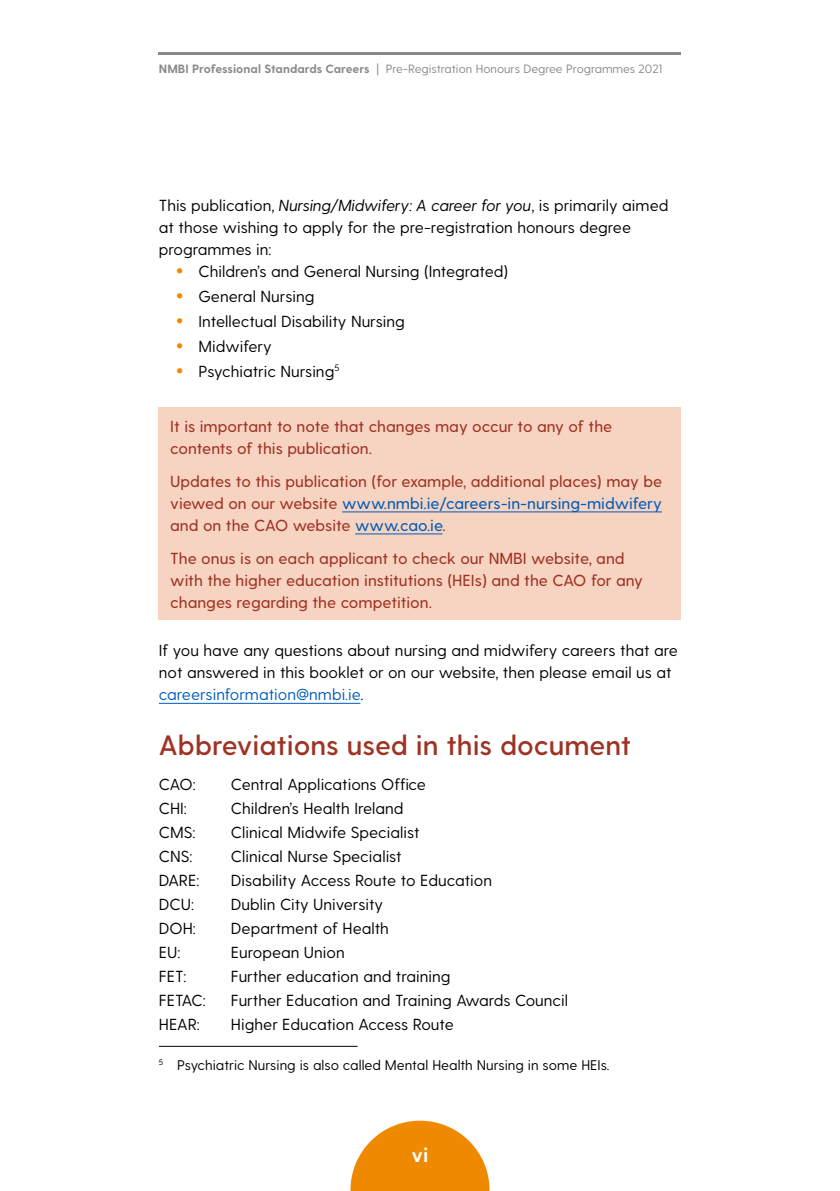
<style>
.page{position:relative;width:840px;height:1191px;background:#fff}
.page>*{position:absolute;margin:0;border:0;box-sizing:border-box;transform-origin:0 0}
.t1{font:600 28px "Greycliff CF";color:#9f3323}
.t2{font:700 20px "Greycliff CF";color:#fff}
.BODY_TEXT{font:16px/22px "Greycliff CF";color:#000}
.NOTE_BOX_TEXT{font:500 16px/22px "Greycliff CF";color:#9f3323}
.BODY_TEXT_space{font:16px/22px "Greycliff CF";color:#000}
.FOOTNOTE_TEXT{font:14px "Greycliff CF";color:#000}
.t3{font:12px "Greycliff CF";color:#8a878b}
.s1{font-weight:700}
.s2{font-style:italic}
.s3{color:#005cb9}
</style>
<div class="page">
<hr style="left:159px;top:53px;width:521px;height:2px;background:#8a878b">
<svg style="left:350px;top:1120px;width:139px;height:71px"></svg>
<hr style="left:159px;top:703px;width:201px;height:1px;background:#005cb9">
<div style="left:159px;top:407px;width:521px;height:212px;background:#f7d3c2"></div>
<hr style="left:342px;top:511px;width:319px;height:1px;background:#005cb9">
<hr style="left:355px;top:533px;width:87px;height:1px;background:#005cb9">
<hr style="left:159px;top:1045px;width:198px;height:1px;background:#000">
<p class="t3" style="left:159px;top:62px;width:504px"><span class="s1">NMBI Professional Standards Careers</span> | Pre-Registration Honours Degree Programmes 2021</p>
<p class="BODY_TEXT" style="left:159px;top:195px;width:510px">This publication, <span class="s2">Nursing/Midwifery: A career for you</span>, is primarily aimed at those wishing to apply for the pre-registration honours degree programmes in:</p>
<p class="BODY_TEXT_space" style="left:176px;top:261px;width:333px"><sup>.</sup> Children’s and General Nursing (Integrated)</p>
<p class="BODY_TEXT_space" style="left:176px;top:286px;width:140px"><sup>.</sup> General Nursing</p>
<p class="BODY_TEXT_space" style="left:176px;top:311px;width:230px"><sup>.</sup> Intellectual Disability Nursing</p>
<p class="BODY_TEXT_space" style="left:176px;top:335px;width:97px"><sup>.</sup> Midwifery</p>
<p class="BODY_TEXT_space" style="left:176px;top:360px;width:165px"><sup>.</sup> Psychiatric Nursing<sup>5</sup></p>
<p class="NOTE_BOX_TEXT" style="left:170px;top:415px;width:443px">It is important to note that changes may occur to any of the contents of this publication.</p>
<p class="NOTE_BOX_TEXT" style="left:170px;top:471px;width:493px;text-align:justify">Updates to this publication (for example, additional places) may be viewed on our website <span class="s3">www.nmbi.ie/careers-in-nursing-midwifery </span>and on the CAO website <span class="s3">www.cao.ie</span>.</p>
<p class="NOTE_BOX_TEXT" style="left:170px;top:548px;width:474px">The onus is on each applicant to check our NMBI website, and with the higher education institutions (HEIs) and the CAO for any changes regarding the competition.</p>
<p class="BODY_TEXT_space" style="left:159px;top:640px;width:520px">If you have any questions about nursing and midwifery careers that are not answered in this booklet or on our website, then please email us at <span class="s3">careersinformation@nmbi.ie</span>.</p>
<h1 class="t1" style="left:159px;top:728px;width:473px">Abbreviations used in this document</h1>
<p class="BODY_TEXT" style="left:159px;top:774px;width:38px">CAO:</p>
<p class="BODY_TEXT" style="left:231px;top:774px;width:196px">Central Applications Office</p>
<p class="BODY_TEXT" style="left:159px;top:798px;width:29px">CHI:</p>
<p class="BODY_TEXT" style="left:231px;top:798px;width:174px">Children’s Health Ireland</p>
<p class="BODY_TEXT" style="left:159px;top:822px;width:38px">CMS:</p>
<p class="BODY_TEXT" style="left:231px;top:822px;width:190px">Clinical Midwife Specialist</p>
<p class="BODY_TEXT" style="left:159px;top:846px;width:35px">CNS:</p>
<p class="BODY_TEXT" style="left:231px;top:846px;width:172px">Clinical Nurse Specialist</p>
<p class="BODY_TEXT" style="left:159px;top:870px;width:42px">DARE:</p>
<p class="BODY_TEXT" style="left:231px;top:870px;width:262px">Disability Access Route to Education</p>
<p class="BODY_TEXT" style="left:159px;top:894px;width:37px">DCU:</p>
<p class="BODY_TEXT" style="left:231px;top:894px;width:154px">Dublin City University</p>
<p class="BODY_TEXT" style="left:159px;top:918px;width:38px">DOH:</p>
<p class="BODY_TEXT" style="left:231px;top:918px;width:159px">Department of Health</p>
<p class="BODY_TEXT" style="left:159px;top:942px;width:23px">EU:</p>
<p class="BODY_TEXT" style="left:231px;top:942px;width:115px">European Union</p>
<p class="BODY_TEXT" style="left:159px;top:966px;width:29px">FET:</p>
<p class="BODY_TEXT" style="left:231px;top:966px;width:221px">Further education and training</p>
<p class="BODY_TEXT" style="left:159px;top:990px;width:48px">FETAC:</p>
<p class="BODY_TEXT" style="left:231px;top:990px;width:338px">Further Education and Training Awards Council</p>
<p class="BODY_TEXT" style="left:159px;top:1014px;width:42px">HEAR:</p>
<p class="BODY_TEXT" style="left:231px;top:1014px;width:224px">Higher Education Access Route</p>
<p class="FOOTNOTE_TEXT" style="left:159px;top:1056px;width:452px"><sup>5</sup> Psychiatric Nursing is also called Mental Health Nursing in some HEIs.</p>
<p class="t2" style="left:411px;top:1142px;width:18px">vi</p>
</div>
